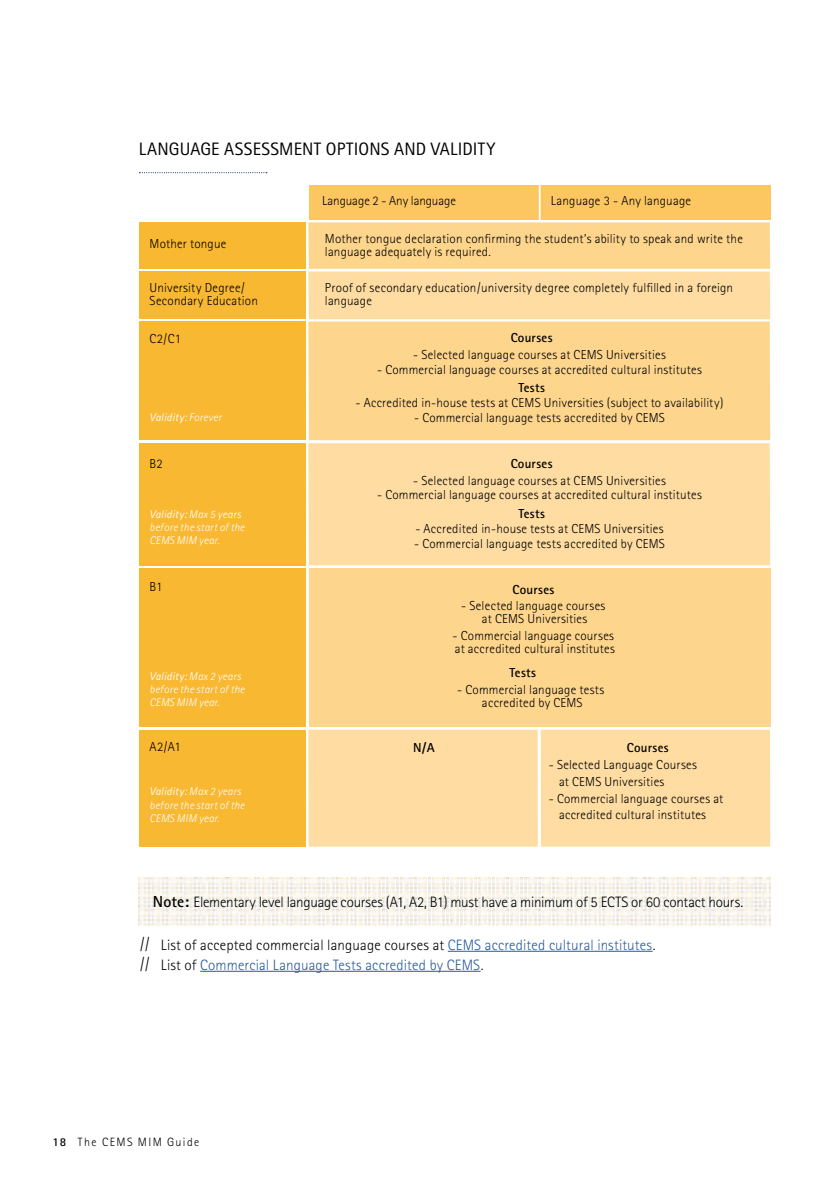
<style>
.page{position:relative;width:840px;height:1191px;background:#fff}
.page>*{position:absolute;margin:0;border:0;box-sizing:border-box;transform-origin:0 0}
.t1{font:18px "Rotis Sans Serif";letter-spacing:.01em;color:#000}
.t2{font:300 16px/20px "Rotis Sans Serif";color:#000}
.t3{font:300 15px/20px "Rotis Sans Serif";letter-spacing:.01em;color:#275b9b}
.t4{font:300 15px "Rotis Sans Serif";letter-spacing:-.015em;color:#000}
.t5{font:300 13px/13px "Rotis Sans Serif";letter-spacing:.015em;color:#000}
.t6{font:700 13px "Rotis Sans Serif";letter-spacing:.025em;color:#000}
.t7{font:300 13px "Rotis Sans Serif";letter-spacing:-.005em;color:#000}
.t8{font:300 12px "Rotis Sans Serif";letter-spacing:.115em;color:#000}
.t9{font:italic 300 11.2px/13px "Rotis Sans Serif";letter-spacing:.02em;color:#fff}
.t10{font:italic 11.2px "Rotis Sans Serif";letter-spacing:.01em;color:#fff}
.s1{font-weight:300}
.s2{font-weight:400}
.s3{font-weight:700;font-size:16px}
.s4{color:#000}
.s5{font-weight:700}
</style>
<div class="page">
<svg style="left:139px;top:172px;width:128px;height:1px"></svg>
<img style="left:139px;top:877px;width:631px;height:48px">
<div style="left:139px;top:271px;width:166px;height:48px;background:#f9b831"></div>
<div style="left:139px;top:322px;width:166px;height:118px;background:#f9b831"></div>
<div style="left:139px;top:443px;width:166px;height:122px;background:#f9b831"></div>
<div style="left:139px;top:729px;width:166px;height:117px;background:#f9b831"></div>
<div style="left:139px;top:222px;width:166px;height:47px;background:#f9b831"></div>
<div style="left:309px;top:185px;width:460px;height:35px;background:#fcc661"></div>
<div style="left:308px;top:271px;width:461px;height:48px;background:#fedca2"></div>
<div style="left:308px;top:222px;width:461px;height:47px;background:#fed58d"></div>
<div style="left:308px;top:321px;width:461px;height:119px;background:#fed58d"></div>
<div style="left:308px;top:443px;width:461px;height:122px;background:#fedca2"></div>
<div style="left:540px;top:729px;width:229px;height:117px;background:#fedca2"></div>
<div style="left:308px;top:729px;width:229px;height:117px;background:#fedca2"></div>
<hr style="left:538px;top:185px;width:2px;height:35px;background:#fff">
<div style="left:139px;top:568px;width:166px;height:158px;background:#f9b831"></div>
<div style="left:309px;top:568px;width:461px;height:158px;background:#fed58d"></div>
<hr style="left:447px;top:951px;width:205px;height:1px;background:#275b9b">
<hr style="left:200px;top:971px;width:280px;height:1px;background:#275b9b">
<h1 class="t1" style="left:139px;top:139px;width:358px">LANGUAGE ASSESSMENT OPTIONS AND VALIDITY</h1>
<p class="t5" style="left:149px;top:237px;width:78px">Mother tongue</p>
<p class="t5" style="left:149px;top:281px;width:110px">University Degree/<br>Secondary Education</p>
<p class="t5" style="left:149px;top:332px;width:33px">C2/C1</p>
<p class="t10" style="left:149px;top:411px;width:73px">Validity: <span class="s1">Forever</span></p>
<p class="t5" style="left:149px;top:457px;width:15px">B2</p>
<p class="t9" style="left:149px;top:508px;width:97px"><span class="s2">Validity:</span> Max 5 years before the start of the<br>CEMS MIM year.</p>
<p class="t5" style="left:149px;top:580px;width:14px">B1</p>
<p class="t9" style="left:149px;top:669px;width:97px"><span class="s2">Validity:</span> Max 2 years before the start of the<br>CEMS MIM year.</p>
<p class="t5" style="left:149px;top:740px;width:33px">A2/A1</p>
<p class="t9" style="left:149px;top:785px;width:97px"><span class="s2">Validity:</span> Max 2 years before the start of the<br>CEMS MIM year.</p>
<p class="t7" style="left:322px;top:193px;width:135px">Language 2 - Any language</p>
<p class="t5" style="left:550px;top:194px;width:142px">Language 3 - Any language</p>
<p class="t5" style="left:325px;top:232px;width:419px">Mother tongue declaration confirming the student’s ability to speak and write the language adequately is required.</p>
<p class="t5" style="left:325px;top:281px;width:409px">Proof of secondary education/university degree completely fulfilled in a foreign language</p>
<p class="t6" style="left:510px;top:329px;width:43px">Courses</p>
<p class="t5" style="left:413px;top:348px;width:254px">- Selected language courses at CEMS Universities</p>
<p class="t5" style="left:377px;top:363px;width:326px">- Commercial language courses at accredited cultural institutes</p>
<p class="t6" style="left:518px;top:380px;width:28px">Tests</p>
<p class="t5" style="left:355px;top:396px;width:369px">- Accredited in-house tests at CEMS Universities (subject to availability)</p>
<p class="t5" style="left:414px;top:411px;width:252px">- Commercial language tests accredited by CEMS</p>
<p class="t6" style="left:510px;top:455px;width:43px">Courses</p>
<p class="t5" style="left:413px;top:474px;width:254px">- Selected language courses at CEMS Universities</p>
<p class="t5" style="left:377px;top:488px;width:326px">- Commercial language courses at accredited cultural institutes</p>
<p class="t6" style="left:518px;top:506px;width:28px">Tests</p>
<p class="t5" style="left:415px;top:522px;width:249px">- Accredited in-house tests at CEMS Universities</p>
<p class="t5" style="left:414px;top:537px;width:252px">- Commercial language tests accredited by CEMS</p>
<p class="t6" style="left:413px;top:739px;width:23px">N/A</p>
<p class="t6" style="left:512px;top:581px;width:43px">Courses</p>
<p class="t5" style="left:461px;top:599px;width:146px;text-align:center">- Selected language courses at CEMS Universities</p>
<p class="t5" style="left:452px;top:629px;width:164px">- Commercial language courses at accredited cultural institutes</p>
<p class="t6" style="left:509px;top:664px;width:28px">Tests</p>
<p class="t5" style="left:457px;top:682px;width:148px;text-align:center">- Commercial language tests accredited by CEMS</p>
<p class="t6" style="left:626px;top:739px;width:43px">Courses</p>
<p class="t5" style="left:558px;top:756px;width:139px;line-height:16.8px;text-indent:-10px">- Selected Language Courses at CEMS Universities</p>
<p class="t5" style="left:548px;top:790px;width:176px;line-height:16.8px;text-align:center">- Commercial language courses at accredited cultural institutes</p>
<p class="t4" style="left:153px;top:893px;width:591px"><span class="s3">Note:</span> Elementary level language courses (A1, A2, B1) must have a minimum of 5 ECTS or 60 contact hours.</p>
<p class="t2" style="left:140px;top:933px;width:11px">// //</p>
<p class="t3" style="left:161px;top:934px;width:496px"><span class="s4">List of accepted commercial language courses at</span> CEMS accredited cultural institutes<span class="s4">.<br>List of</span> Commercial Language Tests accredited by CEMS<span class="s4">.</span></p>
<p class="t8" style="left:52px;top:1134px;width:148px"><span class="s5">18</span> The CEMS MIM Guide</p>
</div>
